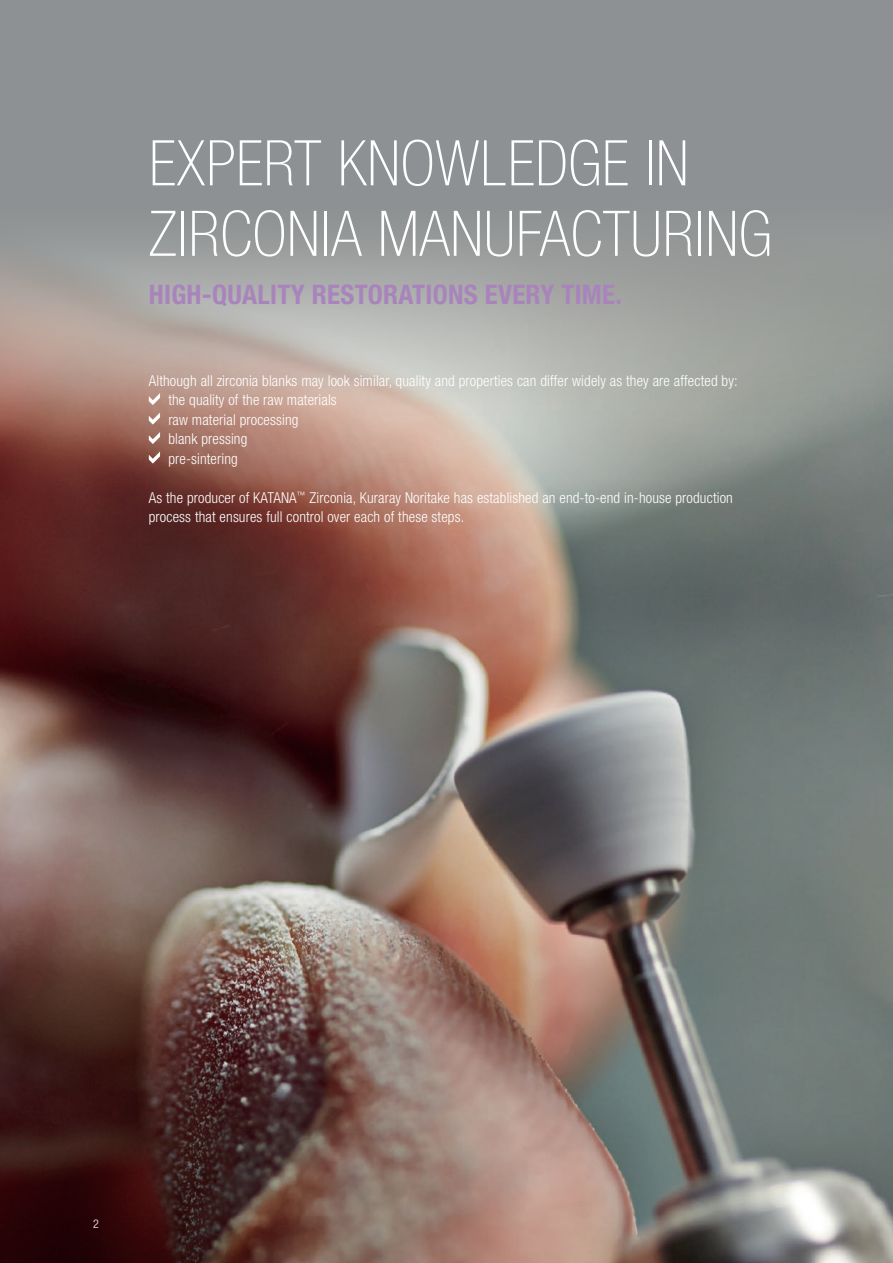
<style>
.page{position:relative;width:893px;height:1263px;background:#fff}
.page>*{position:absolute;margin:0;border:0;box-sizing:border-box;transform-origin:0 0}
.t1{font:100 condensed 63px/70.5px "Helvetica Neue LT Std";letter-spacing:.01em;color:#fff}
.t2{font:700 condensed 27px "Helvetica Neue LT Std";letter-spacing:.01em;color:#a984bc}
.t3{font:300 condensed 15px/19.5px "Helvetica Neue LT Std";letter-spacing:.01em;color:#fff}
.t4{font:300 condensed 12px "Helvetica Neue LT Std";color:#fff}
</style>
<div class="page">
<img style="left:0;top:415px;width:893px;height:848px">
<svg style="left:0;top:0;width:893px;height:415px;fill:#8d9193"></svg>
<svg style="left:149px;top:393px;width:11px;height:12px"></svg>
<svg style="left:149px;top:412px;width:11px;height:13px"></svg>
<svg style="left:149px;top:432px;width:11px;height:12px"></svg>
<svg style="left:149px;top:451px;width:11px;height:13px"></svg>
<h1 class="t1" style="left:149px;top:127px;width:624px">EXPERT KNOWLEDGE IN<br>ZIRCONIA MANUFACTURING</h1>
<h2 class="t2" style="left:149px;top:278px;width:475px">HIGH-QUALITY RESTORATIONS EVERY TIME.</h2>
<p class="t3" style="left:168px;top:370px;width:571px;text-indent:-20px">Although all zirconia blanks may look similar, quality and properties can differ widely as they are affected by: the quality of the raw materials<br>raw material processing<br>blank pressing<br>pre-sintering</p>
<p class="t3" style="left:149px;top:487px;width:586px">As the producer of KATANA<sup>™</sup> Zirconia, Kuraray Noritake has established an end-to-end in-house production process that ensures full control over each of these steps.</p>
<p class="t4" style="left:93px;top:1217px;width:7px">2</p>
</div>
